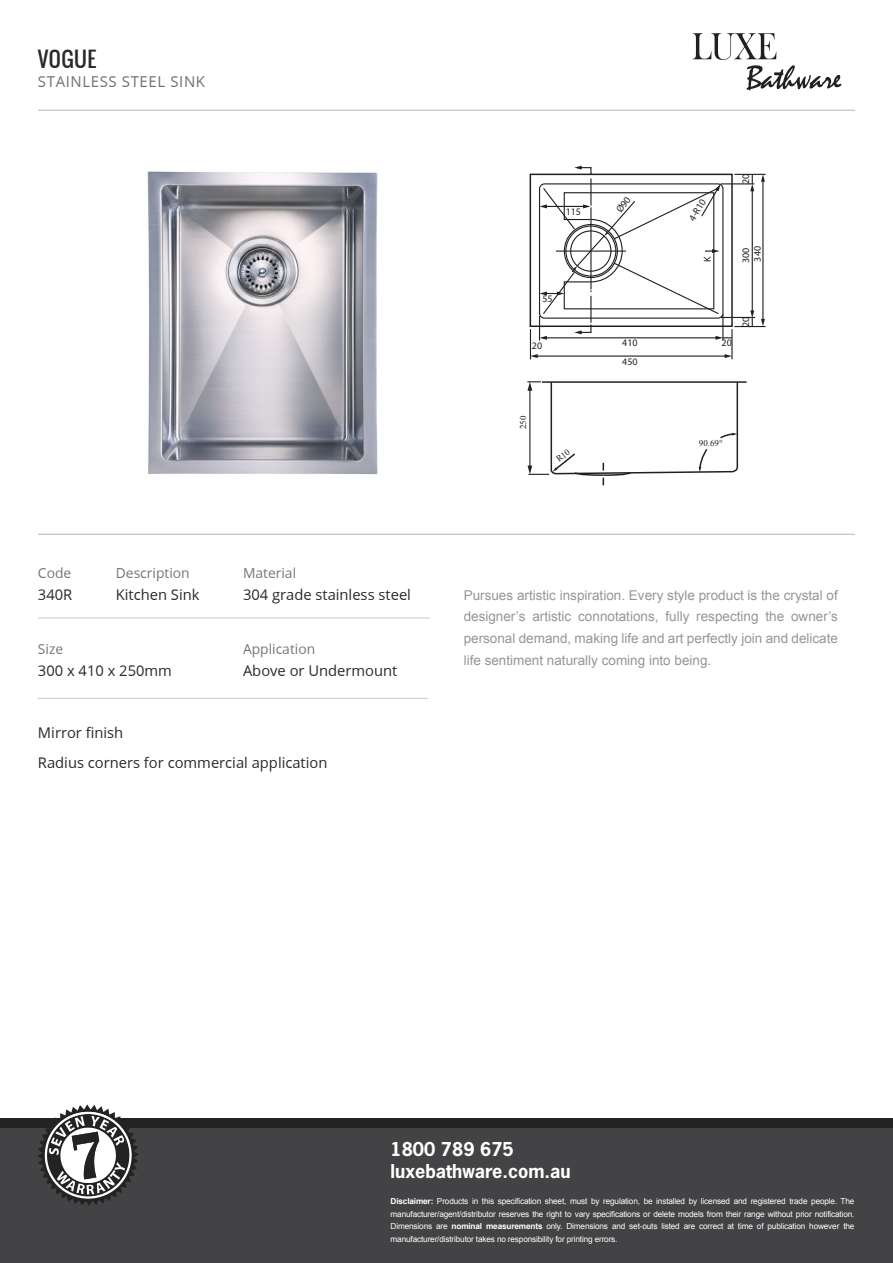
<style>
.page{position:relative;width:893px;height:1263px;background:#fff}
.page>*{position:absolute;margin:0;border:0;box-sizing:border-box;transform-origin:0 0}
.t1{font:21px "Oswald";letter-spacing:.02em;color:#2b2828}
.t2{font:700 18px/21.6px "News Gothic Std";color:#fff}
.t3{font:15px "Open Sans";letter-spacing:.04em;color:#707070}
.t4{font:14.7px/30px "Open Sans";color:#2b2828}
.t5{font:13.8px "Open Sans";color:#757575}
.t6{font:13.5px/21.6px "Arial";color:#969696;text-align:justify}
.t7{font:10.05px/11.7px "Myriad Pro";color:#231f20}
.t8{font:8.85px "Times New Roman";color:#231f20}
.t9{font:8.25px/12.6px "Arial";letter-spacing:-.02em;color:#fff;text-align:justify}
.s1{font-weight:700}
</style>
<div class="page">
<hr style="left:38px;top:110px;width:817px;height:1px;background:#b5b5b5">
<hr style="left:38px;top:534px;width:817px;height:1px;background:#b5b5b5">
<hr style="left:38px;top:618px;width:392px;height:1px;background:#c9c9c9">
<hr style="left:38px;top:698px;width:390px;height:1px;background:#c9c9c9">
<hr style="left:536px;top:355px;width:190px;height:2px;background:#231f20">
<svg style="left:531px;top:354px;width:7px;height:4px"></svg>
<svg style="left:725px;top:354px;width:6px;height:4px"></svg>
<hr style="left:752px;top:190px;width:1px;height:122px;background:#231f20">
<hr style="left:762px;top:180px;width:1px;height:140px;background:#231f20">
<svg style="left:761px;top:175px;width:4px;height:7px"></svg>
<svg style="left:761px;top:319px;width:4px;height:7px"></svg>
<hr style="left:731px;top:329px;width:2px;height:30px;background:#231f20">
<hr style="left:530px;top:329px;width:1px;height:30px;background:#231f20">
<div style="left:530px;top:174px;width:203px;height:153px;border:2px solid #231f20"></div>
<hr style="left:721px;top:317px;width:34px;height:1px;background:#231f20">
<svg style="left:750px;top:310px;width:4px;height:16px"></svg>
<hr style="left:734px;top:326px;width:32px;height:1px;background:#231f20">
<hr style="left:734px;top:174px;width:32px;height:1px;background:#231f20">
<svg style="left:750px;top:174px;width:4px;height:17px"></svg>
<hr style="left:721px;top:183px;width:33px;height:1px;background:#231f20">
<hr style="left:542px;top:381px;width:205px;height:2px;background:#231f20">
<img style="left:147px;top:171px;width:231px;height:304px">
<svg style="left:693px;top:33px;width:148px;height:57px"></svg>
<div style="left:0;top:1127px;width:893px;height:136px;background:#434244"></div>
<div style="left:0;top:1118px;width:893px;height:9px;background:#232323"></div>
<svg style="left:38px;top:1104px;width:101px;height:102px"></svg>
<svg style="left:539px;top:166px;width:193px;height:175px"></svg>
<svg style="left:527px;top:381px;width:212px;height:104px"></svg>
<h1 class="t1" style="left:38px;top:44px;width:60px">VOGUE</h1>
<h3 class="t3" style="left:38px;top:73px;width:169px">STAINLESS STEEL SINK</h3>
<p class="t7" style="left:566px;top:206px;width:17px">115</p>
<p class="t7" style="left:542px;top:292px;width:12px">55</p>
<p class="t7" style="left:532px;top:339px;width:12px">20</p>
<p class="t8" style="left:517px;top:429px;width:15px;rotate:-90deg">250</p>
<p class="t7" style="left:686px;top:217px;width:25px;rotate:-58deg">4-R10</p>
<p class="t7" style="left:701px;top:261px;width:7px;rotate:-90deg">K</p>
<p class="t7" style="left:740px;top:184px;width:12px;rotate:-90deg">20</p>
<p class="t7" style="left:740px;top:263px;width:19px;rotate:-90deg">300<br>340</p>
<p class="t7" style="left:622px;top:337px;width:17px">410</p>
<p class="t7" style="left:722px;top:337px;width:12px">20</p>
<p class="t7" style="left:622px;top:355px;width:17px">450</p>
<p class="t7" style="left:740px;top:327px;width:12px;rotate:-90deg">20</p>
<p class="t8" style="left:699px;top:437px;width:25px">90.69°</p>
<h3 class="t5" style="left:38px;top:565px;width:35px">Code</h3>
<h3 class="t4" style="left:38px;top:580px;width:36px">340R</h3>
<h3 class="t5" style="left:116px;top:565px;width:75px">Description</h3>
<h3 class="t4" style="left:116px;top:580px;width:85px">Kitchen Sink</h3>
<h3 class="t5" style="left:38px;top:641px;width:27px">Size</h3>
<h3 class="t4" style="left:38px;top:656px;width:135px">300 x 410 x 250mm</h3>
<h3 class="t5" style="left:243px;top:565px;width:55px">Material</h3>
<h3 class="t4" style="left:243px;top:580px;width:169px">304 grade stainless steel</h3>
<p class="t6" style="left:464px;top:584px;width:376px">Pursues artistic inspiration. Every style product is the crystal of designer’s artistic connotations, fully respecting the owner’s personal demand, making life and art perfectly join and delicate life sentiment naturally coming into being.</p>
<h3 class="t5" style="left:243px;top:641px;width:74px">Application</h3>
<h3 class="t4" style="left:243px;top:656px;width:156px">Above or Undermount</h3>
<h3 class="t4" style="left:38px;top:718px;width:291px">Mirror finish<br>Radius corners for commercial application</h3>
<h2 class="t2" style="left:391px;top:1138px;width:182px">1800 789 675 luxebathware.com.au</h2>
<p class="t9" style="left:391px;top:1195px;width:465px"><span class="s1">Disclaimer:</span> Products in this specification sheet, must by regulation, be installed by licensed and registered trade people. The manufacturer/agent/distributor reserves the right to vary specifications or delete models from their range without prior notification.<br>Dimensions are <span class="s1">nominal measurements</span> only. Dimensions and set-outs listed are correct at time of publication however the manufacturer/distributor takes no responsibility for printing errors.</p>
</div>
